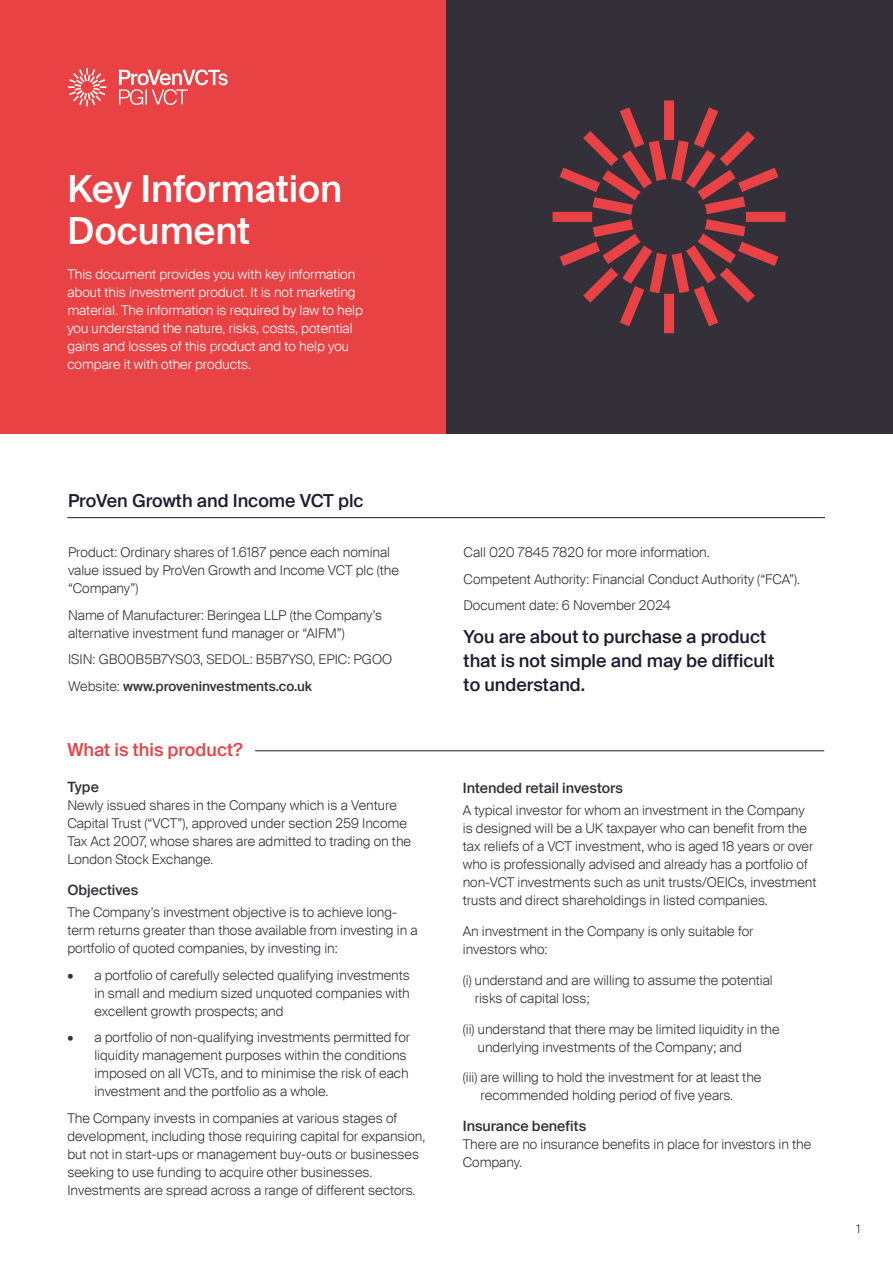
<style>
.page{position:relative;width:893px;height:1263px;background:#fff}
.page>*{position:absolute;margin:0;border:0;box-sizing:border-box;transform-origin:0 0}
.t1{font:500 37.5px/42px "Suisse Intl";color:#fff}
.t2{font:500 18px/24px "Suisse Intl";color:#211b2f}
.t3{font:500 18px "Suisse Intl";color:#e84245}
.t4{font:500 14.25px "Suisse Intl";color:#33303a}
.t5{font:300 13.5px/18px "Suisse Intl";color:#33303a}
.t6{font:300 13.5px/18px "Suisse Intl";color:#fff}
.t7{font:300 12px "Suisse Intl";color:#211b2f}
.s1{font-weight:500}
</style>
<div class="page">
<div style="left:0;top:0;width:447px;height:434px;background:#e84245"></div>
<div style="left:446px;top:0;width:446px;height:434px;background:#33303a"></div>
<svg style="left:553px;top:100px;width:232px;height:233px"></svg>
<hr style="left:255px;top:750px;width:569px;height:1px;background:#211b2f">
<hr style="left:67px;top:517px;width:758px;height:1px;background:#211b2f">
<svg style="left:68px;top:68px;width:38px;height:38px"></svg>
<svg style="left:119px;top:70px;width:109px;height:35px"></svg>
<h1 class="t1" style="left:67px;top:168px;width:277px">Key Information<br>Document</h1>
<p class="t6" style="left:67px;top:265px;width:297px">This document provides you with key information about this investment product. It is not marketing material. The information is required by law to help you understand the nature, risks, costs, potential gains and losses of this product and to help you compare it with other products.</p>
<h2 class="t2" style="left:68px;top:489px;width:297px">ProVen Growth and Income VCT plc</h2>
<p class="t5" style="left:68px;top:544px;width:332px">Product: Ordinary shares of 1.6187 pence each nominal value issued by ProVen Growth and Income VCT plc (the “Company”)</p>
<p class="t5" style="left:68px;top:606px;width:316px">Name of Manufacturer: Beringea LLP (the Company’s alternative investment fund manager or “AIFM”)</p>
<p class="t5" style="left:68px;top:646px;width:326px;line-height:26.5px">ISIN: GB00B5B7YS03, SEDOL: B5B7YS0, EPIC: PGOO<br>Website: <span class="s1">www.proveninvestments.co.uk</span></p>
<h2 class="t3" style="left:67px;top:740px;width:177px">What is this product?</h2>
<p class="t4" style="left:67px;top:779px;width:33px">Type</p>
<p class="t5" style="left:67px;top:797px;width:345px">Newly issued shares in the Company which is a Venture Capital Trust (“VCT”), approved under section 259 Income Tax Act 2007, whose shares are admitted to trading on the London Stock Exchange.</p>
<p class="t4" style="left:67px;top:882px;width:72px">Objectives</p>
<p class="t5" style="left:67px;top:904px;width:352px">The Company’s investment objective is to achieve long&shy;term returns greater than those available from investing in a portfolio of quoted companies, by investing in:</p>
<p class="t5" style="left:94px;top:966px;width:317px;text-align:justify;text-indent:-27px">• a portfolio of carefully selected qualifying investments in small and medium sized unquoted companies with excellent growth prospects; and</p>
<p class="t5" style="left:94px;top:1029px;width:317px;text-indent:-27px">• a portfolio of non-qualifying investments permitted for liquidity management purposes within the conditions imposed on all VCTs, and to minimise the risk of each investment and the portfolio as a whole.</p>
<p class="t5" style="left:67px;top:1109px;width:360px">The Company invests in companies at various stages of development, including those requiring capital for expansion, but not in start-ups or management buy-outs or businesses seeking to use funding to acquire other businesses.<br>Investments are spread across a range of different sectors.</p>
<p class="t5" style="left:464px;top:539px;width:338px;line-height:26.5px">Call 020 7845 7820 for more information.<br>Competent Authority: Financial Conduct Authority (“FCA”).<br>Document date: 6 November 2024</p>
<h2 class="t2" style="left:464px;top:624px;width:313px">You are about to purchase a product that is not simple and may be difficult to understand.</h2>
<p class="t4" style="left:463px;top:780px;width:162px">Intended retail investors</p>
<p class="t5" style="left:463px;top:802px;width:355px">A typical investor for whom an investment in the Company is designed will be a UK taxpayer who can benefit from the tax reliefs of a VCT investment, who is aged 18 years or over who is professionally advised and already has a portfolio of non-VCT investments such as unit trusts/OEICs, investment trusts and direct shareholdings in listed companies.</p>
<p class="t5" style="left:463px;top:922px;width:292px">An investment in the Company is only suitable for investors who:</p>
<p class="t5" style="left:475px;top:971px;width:299px;text-indent:-12px">(i) understand and are willing to assume the potential risks of capital loss;</p>
<p class="t5" style="left:478px;top:1020px;width:303px;text-indent:-15px">(ii) understand that there may be limited liquidity in the underlying investments of the Company; and</p>
<p class="t5" style="left:481px;top:1069px;width:282px;text-indent:-18px">(iii) are willing to hold the investment for at least the recommended holding period of five years.</p>
<p class="t4" style="left:463px;top:1118px;width:125px">Insurance benefits</p>
<p class="t5" style="left:463px;top:1135px;width:350px">There are no insurance benefits in place for investors in the<br>Company.</p>
<p class="t7" style="left:856px;top:1222px;width:5px">1</p>
</div>
